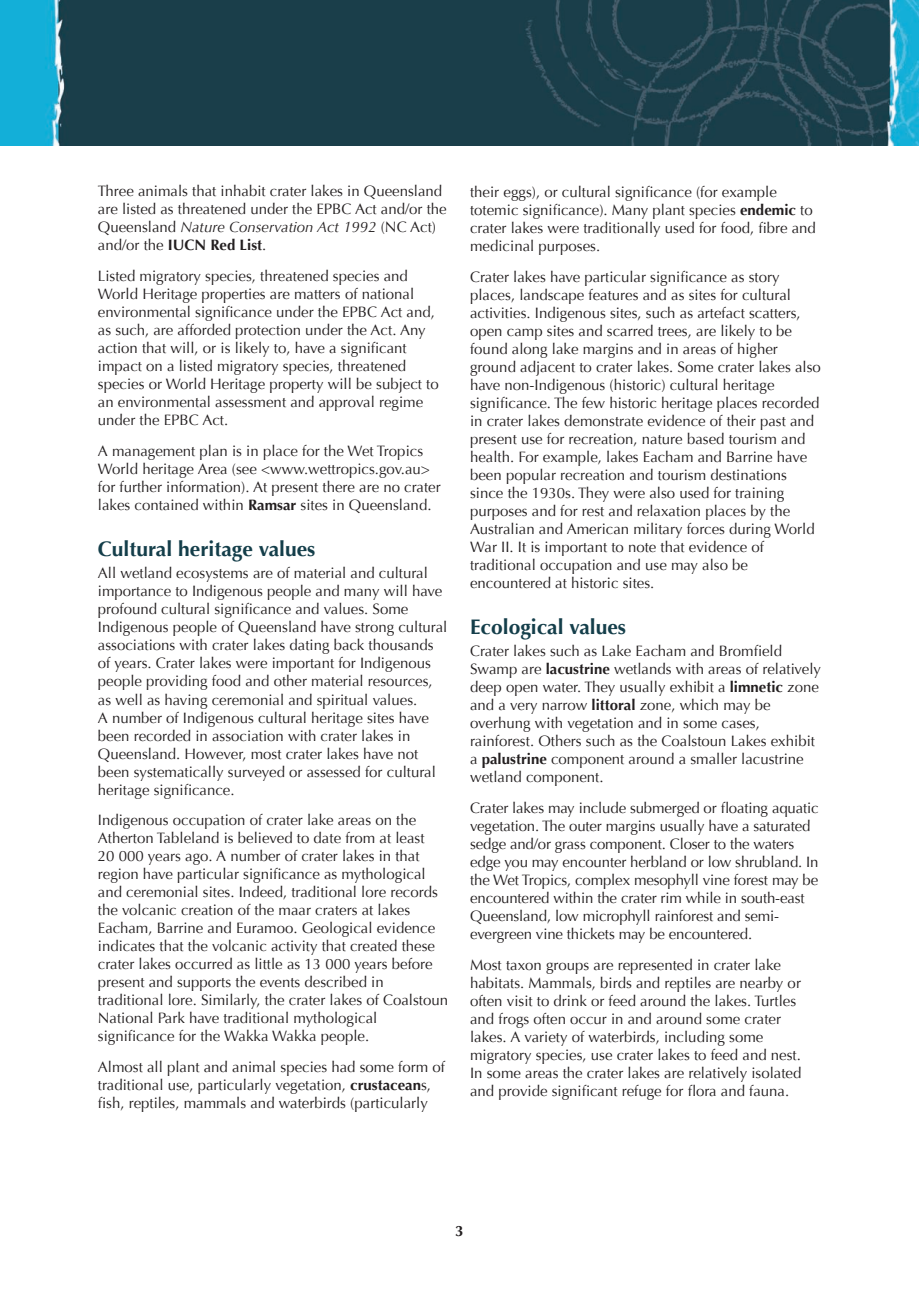
<style>
.page{position:relative;width:919px;height:1289px;background:#fff}
.page>*{position:absolute;margin:0;border:0;box-sizing:border-box;transform-origin:0 0}
.t1{font:700 21px "Optima";color:#143e4a}
.t2{font:15px/18px "Optima";color:#231f20}
.t3{font:700 15px "Optima";color:#231f20}
.s1{font-style:italic}
.s2{font-weight:700}
</style>
<div class="page">
<img style="left:0;top:0;width:918px;height:145px">
<p class="t2" style="left:98px;top:182px;width:350px">Three animals that inhabit crater lakes in Queensland are listed as threatened under the EPBC Act and/or the Queensland <span class="s1">Nature Conservation Act 1992</span> (NC Act) and/or the <span class="s2">IUCN Red List</span>.</p>
<p class="t2" style="left:98px;top:267px;width:342px">Listed migratory species, threatened species and World Heritage properties are matters of national environmental significance under the EPBC Act and, as such, are afforded protection under the Act. Any action that will, or is likely to, have a significant impact on a listed migratory species, threatened species or World Heritage property will be subject to an environmental assessment and approval regime under the EPBC Act.</p>
<p class="t2" style="left:98px;top:442px;width:344px">A management plan is in place for the Wet Tropics World heritage Area (see &lt;www.wettropics.gov.au&gt; for further information). At present there are no crater lakes contained within <span class="s2">Ramsar</span> sites in Queensland.</p>
<h1 class="t1" style="left:98px;top:537px;width:219px">Cultural heritage values</h1>
<p class="t2" style="left:98px;top:564px;width:351px">All wetland ecosystems are of material and cultural importance to Indigenous people and many will have profound cultural significance and values. Some Indigenous people of Queensland have strong cultural associations with crater lakes dating back thousands of years. Crater lakes were important for Indigenous people providing food and other material resources, as well as having ceremonial and spiritual values.<br>A number of Indigenous cultural heritage sites have been recorded in association with crater lakes in Queensland. However, most crater lakes have not been systematically surveyed or assessed for cultural heritage significance.</p>
<p class="t2" style="left:98px;top:811px;width:352px">Indigenous occupation of crater lake areas on the Atherton Tableland is believed to date from at least<br>20 000 years ago. A number of crater lakes in that region have particular significance as mythological and ceremonial sites. Indeed, traditional lore records the volcanic creation of the maar craters at lakes Eacham, Barrine and Euramoo. Geological evidence indicates that the volcanic activity that created these crater lakes occurred as little as 13 000 years before present and supports the events described in traditional lore. Similarly, the crater lakes of Coalstoun National Park have traditional mythological significance for the Wakka Wakka people.</p>
<p class="t2" style="left:98px;top:1058px;width:348px">Almost all plant and animal species had some form of traditional use, particularly vegetation, <span class="s2">crustacean</span>s, fish, reptiles, mammals and waterbirds (particularly</p>
<p class="t2" style="left:470px;top:183px;width:347px">their eggs), or cultural significance (for example totemic significance). Many plant species <span class="s2">endemic</span> to crater lakes were traditionally used for food, fibre and medicinal purposes.</p>
<p class="t2" style="left:470px;top:267px;width:352px">Crater lakes have particular significance as story places, landscape features and as sites for cultural activities. Indigenous sites, such as artefact scatters, open camp sites and scarred trees, are likely to be found along lake margins and in areas of higher ground adjacent to crater lakes. Some crater lakes also have non-Indigenous (historic) cultural heritage significance. The few historic heritage places recorded in crater lakes demonstrate evidence of their past and present use for recreation, nature based tourism and health. For example, lakes Eacham and Barrine have been popular recreation and tourism destinations since the 1930s. They were also used for training purposes and for rest and relaxation places by the Australian and American military forces during World War II. It is important to note that evidence of traditional occupation and use may also be encountered at historic sites.</p>
<h1 class="t1" style="left:470px;top:614px;width:157px">Ecological values</h1>
<p class="t2" style="left:470px;top:642px;width:352px">Crater lakes such as Lake Eacham and Bromfield Swamp are <span class="s2">lacustrine</span> wetlands with areas of relatively deep open water. They usually exhibit a <span class="s2">limnetic</span> zone and a very narrow <span class="s2">littoral</span> zone, which may be overhung with vegetation and in some cases, rainforest. Others such as the Coalstoun Lakes exhibit a <span class="s2">palustrine</span> component around a smaller lacustrine wetland component.</p>
<p class="t2" style="left:470px;top:799px;width:350px">Crater lakes may include submerged or floating aquatic vegetation. The outer margins usually have a saturated sedge and/or grass component. Closer to the waters edge you may encounter herbland or low shrubland. In the Wet Tropics, complex mesophyll vine forest may be encountered within the crater rim while in south-east Queensland, low microphyll rainforest and semi&shy;evergreen vine thickets may be encountered.</p>
<p class="t2" style="left:470px;top:956px;width:333px">Most taxon groups are represented in crater lake habitats. Mammals, birds and reptiles are nearby or often visit to drink or feed around the lakes. Turtles and frogs often occur in and around some crater lakes. A variety of waterbirds, including some migratory species, use crater lakes to feed and nest.<br>In some areas the crater lakes are relatively isolated and provide significant refuge for flora and fauna.</p>
<p class="t3" style="left:455px;top:1221px;width:10px">3</p>
</div>
